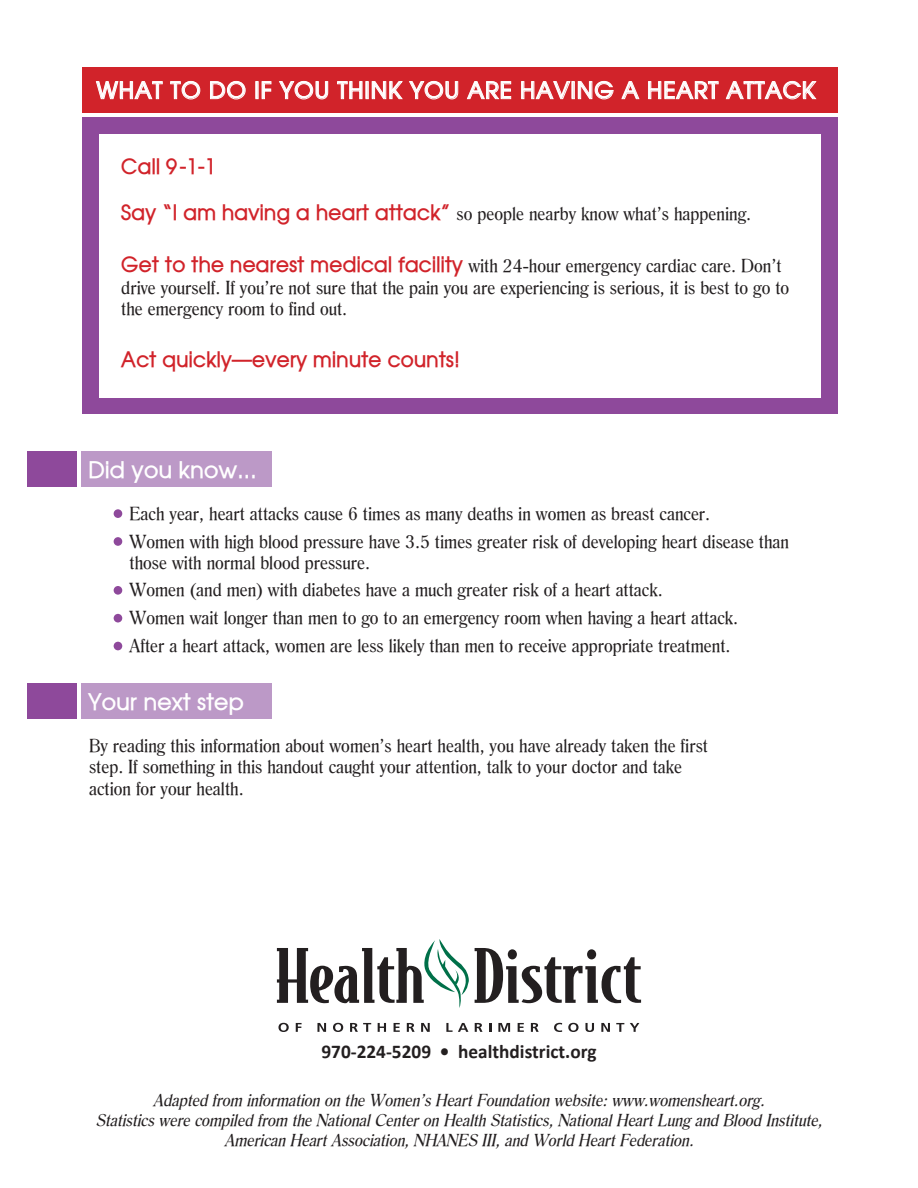
<style>
.page{position:relative;width:918px;height:1188px;background:#fff}
.page>*{position:absolute;margin:0;border:0;box-sizing:border-box;transform-origin:0 0}
.t1{font:700 22.5px "Atilla";letter-spacing:.06em;color:#fff}
.t2{font:700 22.5px "Atilla";letter-spacing:.02em;color:#fff}
.t3{font:700 21px "Atilla";letter-spacing:.02em;color:#d1232a}
.t4{font:700 19.5px "Calibri";color:#231f20}
.t5{font:18px/27.8px "Roomy Normal";color:#231f20}
.t6{font:italic 16.5px/19.8px "Roomy";color:#231f20;text-align:center}
.s1{font-family:"Atilla";font-weight:700;font-size:21px;color:#d1232a}
</style>
<div class="page">
<div style="left:27px;top:451px;width:50px;height:35px;background:#8e499b"></div>
<div style="left:27px;top:683px;width:50px;height:35px;background:#8e499b"></div>
<div style="left:81px;top:451px;width:191px;height:35px;background:#bc99c7"></div>
<div style="left:81px;top:683px;width:191px;height:35px;background:#bc99c7"></div>
<div style="left:114px;top:509px;width:8px;height:9px;background:#8e499b;border-radius:50%"></div>
<div style="left:114px;top:537px;width:8px;height:9px;background:#8e499b;border-radius:50%"></div>
<div style="left:114px;top:586px;width:8px;height:9px;background:#8e499b;border-radius:50%"></div>
<div style="left:114px;top:614px;width:8px;height:8px;background:#8e499b;border-radius:50%"></div>
<div style="left:114px;top:642px;width:8px;height:8px;background:#8e499b;border-radius:50%"></div>
<div style="left:82px;top:117px;width:756px;height:297px;background:#8e499b"></div>
<div style="left:82px;top:68px;width:756px;height:45px;background:#d1232a"></div>
<div style="left:99px;top:134px;width:722px;height:263px;background:#fff"></div>
<svg style="left:95px;top:81px;width:68px;height:18px"></svg>
<svg style="left:170px;top:81px;width:31px;height:19px"></svg>
<svg style="left:210px;top:81px;width:36px;height:19px"></svg>
<svg style="left:261px;top:81px;width:11px;height:18px"></svg>
<svg style="left:279px;top:81px;width:49px;height:19px"></svg>
<svg style="left:337px;top:81px;width:26px;height:18px"></svg>
<div style="left:366px;top:81px;width:3px;height:18px;border:1px solid #fff"></div>
<svg style="left:372px;top:81px;width:86px;height:19px"></svg>
<svg style="left:467px;top:81px;width:44px;height:18px"></svg>
<svg style="left:521px;top:81px;width:50px;height:18px"></svg>
<div style="left:572px;top:81px;width:3px;height:18px;border:1px solid #fff"></div>
<svg style="left:578px;top:81px;width:36px;height:19px"></svg>
<svg style="left:621px;top:81px;width:19px;height:18px"></svg>
<svg style="left:648px;top:81px;width:71px;height:18px"></svg>
<svg style="left:725px;top:81px;width:92px;height:19px"></svg>
<svg style="left:278px;top:1023px;width:11px;height:9px"></svg>
<svg style="left:296px;top:1023px;width:6px;height:9px"></svg>
<svg style="left:317px;top:1023px;width:9px;height:9px"></svg>
<svg style="left:333px;top:1023px;width:10px;height:9px"></svg>
<svg style="left:350px;top:1023px;width:21px;height:9px"></svg>
<svg style="left:378px;top:1023px;width:8px;height:9px"></svg>
<svg style="left:394px;top:1023px;width:6px;height:9px"></svg>
<svg style="left:407px;top:1023px;width:8px;height:9px"></svg>
<svg style="left:421px;top:1023px;width:9px;height:9px"></svg>
<svg style="left:446px;top:1023px;width:22px;height:9px"></svg>
<svg style="left:475px;top:1023px;width:8px;height:9px"></svg>
<svg style="left:489px;top:1023px;width:2px;height:9px"></svg>
<svg style="left:498px;top:1023px;width:12px;height:9px"></svg>
<svg style="left:518px;top:1023px;width:6px;height:9px"></svg>
<svg style="left:531px;top:1023px;width:8px;height:9px"></svg>
<svg style="left:554px;top:1023px;width:8px;height:9px"></svg>
<svg style="left:568px;top:1023px;width:11px;height:9px"></svg>
<svg style="left:585px;top:1023px;width:9px;height:9px"></svg>
<svg style="left:601px;top:1023px;width:9px;height:9px"></svg>
<svg style="left:616px;top:1023px;width:8px;height:9px"></svg>
<svg style="left:630px;top:1023px;width:9px;height:9px"></svg>
<svg style="left:277px;top:939px;width:192px;height:69px"></svg>
<svg style="left:475px;top:948px;width:166px;height:55px"></svg>
<p class="t1" style="left:97px;top:75px;width:720px">WHAT TO DO IF YOU THINK YOU ARE HAVING A HEART ATTACK</p>
<p class="t3" style="left:121px;top:153px;width:96px">Call 9-1-1</p>
<p class="t5" style="left:121px;top:197px;width:631px"><span class="s1">Say “I am having a heart attack”</span> so people nearby know what’s happening.</p>
<p class="t5" style="left:121px;top:252px;width:670px;line-height:21.6px"><span class="s1">Get to the nearest medical facility</span> with 24-hour emergency cardiac care. Don’t drive yourself. If you’re not sure that the pain you are experiencing is serious, it is best to go to the emergency room to find out.</p>
<p class="t3" style="left:121px;top:346px;width:340px">Act quickly—every minute counts!</p>
<p class="t2" style="left:88px;top:455px;width:169px">Did you know...</p>
<p class="t5" style="left:130px;top:497px;width:661px">Each year, heart attacks cause 6 times as many deaths in women as breast cancer.<br>Women with high blood pressure have 3.5 times greater risk of developing heart disease than</p>
<p class="t5" style="left:130px;top:546px;width:610px">those with normal blood pressure.<br>Women (and men) with diabetes have a much greater risk of a heart attack.<br>Women wait longer than men to go to an emergency room when having a heart attack.<br>After a heart attack, women are less likely than men to receive appropriate treatment.</p>
<p class="t2" style="left:88px;top:686px;width:157px">Your next step</p>
<p class="t5" style="left:89px;top:732px;width:620px;line-height:21.6px">By reading this information about women’s heart health, you have already taken the first step. If something in this handout caught your attention, talk to your doctor and take action for your health.</p>
<p class="t4" style="left:321px;top:1040px;width:277px">970-224-5209 • healthdistrict.org</p>
<p class="t6" style="left:96px;top:1088px;width:728px">Adapted from information on the Women’s Heart Foundation website: www.womensheart.org.<br>Statistics were compiled from the National Center on Health Statistics, National Heart Lung and Blood Institute,<br>American Heart Association, NHANES III, and World Heart Federation.</p>
</div>
